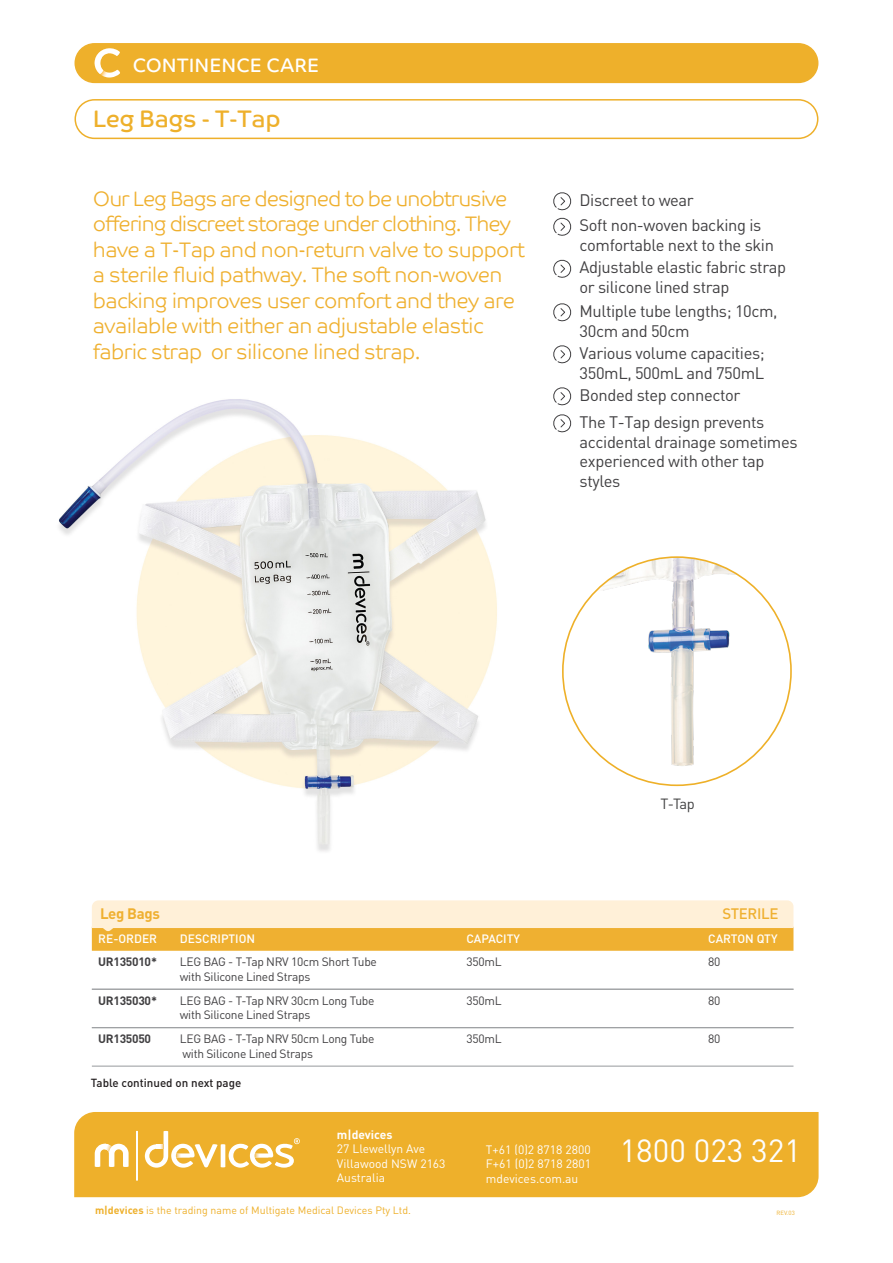
<style>
.page{position:relative;width:893px;height:1263px;background:#fff}
.page>*{position:absolute;margin:0;border:0;box-sizing:border-box;transform-origin:0 0}
.t1{font:31.65px "DIN Pro";color:#fdfefe}
.t2{font:24px "Co Text";letter-spacing:-.025em;color:#eeb02b}
.t3{font:300 21px/25.5px "Co Text";letter-spacing:-.03em;color:#efb02f}
.t4{font:19.5px "Co Text";color:#fff}
.t5{font:16.5px/22.2px "DIN Pro";letter-spacing:-.025em;color:#414042}
.t6{font:700 15px "DIN Pro";letter-spacing:-.025em;color:#efb031}
.t7{font:500 15px "DIN Pro";letter-spacing:-.025em;color:#efb031}
.t8{font:14.7px "DIN Pro";color:#414142}
.t9{font:12px/14.4px "DIN Pro";letter-spacing:-.025em;color:#414042}
.t10{font:12px/14.5px "DIN Pro";color:#fffefe}
.t11{font:500 12px "DIN Pro";color:#fff}
.t12{font:700 12px "DIN Pro";letter-spacing:-.025em;color:#414042}
.t13{font:700 12px "DIN Pro";color:#fffefe}
.t14{font:500 11.7px "DIN Pro";color:#231f20}
.t15{font:10.5px "DIN Pro";color:#eeb02b}
.t16{font:6px "DIN Pro";color:#eeb02b}
.s1{font-weight:700}
</style>
<div class="page">
<img style="left:59px;top:399px;width:504px;height:453px">
<img style="left:563px;top:559px;width:228px;height:226px">
<svg style="left:92px;top:900px;width:701px;height:51px;background:#f7d38e"></svg>
<hr style="left:92px;top:989px;width:701px;height:1px;background:#9d9fa2">
<hr style="left:92px;top:1065px;width:701px;height:2px;background:#9d9fa2">
<hr style="left:92px;top:1027px;width:701px;height:1px;background:#9d9fa2">
<svg style="left:553px;top:192px;width:19px;height:44px"></svg>
<svg style="left:553px;top:259px;width:19px;height:19px"></svg>
<svg style="left:553px;top:303px;width:19px;height:19px"></svg>
<svg style="left:553px;top:345px;width:19px;height:19px"></svg>
<svg style="left:553px;top:387px;width:19px;height:19px"></svg>
<svg style="left:553px;top:413px;width:19px;height:20px"></svg>
<div style="left:75px;top:44px;width:743px;height:38px;background:#eeb02b;border-radius:19px"></div>
<div style="left:74px;top:43px;width:744px;height:40px;border:2px solid #eeb02b;border-radius:19px"></div>
<div style="left:74px;top:99px;width:744px;height:40px;border:2px solid #eeb02b;border-radius:19px"></div>
<svg style="left:94px;top:48px;width:26px;height:30px"></svg>
<div style="left:74px;top:1112px;width:745px;height:85px;background:#eeb02b"></div>
<svg style="left:95px;top:1144px;width:34px;height:23px"></svg>
<svg style="left:136px;top:1131px;width:2px;height:50px"></svg>
<svg style="left:145px;top:1131px;width:155px;height:37px"></svg>
<p class="t4" style="left:133px;top:54px;width:188px">CONTINENCE CARE</p>
<h2 class="t2" style="left:93px;top:105px;width:189px">Leg Bags - T-Tap</h2>
<p class="t3" style="left:93px;top:186px;width:433px">Our Leg Bags are designed to be unobtrusive offering discreet storage under clothing. They have a T-Tap and non-return valve to support a sterile fluid pathway. The soft non-woven backing improves user comfort and they are available with either an adjustable elastic fabric strap or silicone lined strap.</p>
<p class="t5" style="left:580px;top:186px;width:183px;line-height:25.5px">Discreet to wear<br>Soft non-woven backing is</p>
<p class="t5" style="left:580px;top:233px;width:208px">comfortable next to the skin<br>Adjustable elastic fabric strap</p>
<p class="t5" style="left:580px;top:274px;width:200px;line-height:23.7px">or silicone lined strap<br>Multiple tube lengths; 10cm,</p>
<p class="t5" style="left:580px;top:318px;width:187px">30cm and 50cm<br>Various volume capacities;</p>
<p class="t5" style="left:580px;top:360px;width:186px">350mL, 500mL and 750mL<br>Bonded step connector</p>
<p class="t5" style="left:580px;top:411px;width:219px;line-height:19.8px">The T-Tap design prevents accidental drainage sometimes experienced with other tap styles</p>
<p class="t8" style="left:661px;top:792px;width:36px">T-Tap</p>
<p class="t6" style="left:100px;top:902px;width:61px">Leg Bags</p>
<p class="t7" style="left:722px;top:902px;width:57px">STERILE</p>
<p class="t11" style="left:98px;top:930px;width:60px">RE-ORDER</p>
<p class="t11" style="left:180px;top:930px;width:77px">DESCRIPTION</p>
<p class="t11" style="left:466px;top:930px;width:55px">CAPACITY</p>
<p class="t11" style="left:708px;top:930px;width:71px">CARTON QTY</p>
<p class="t12" style="left:98px;top:952px;width:60px">UR135010*</p>
<p class="t9" style="left:180px;top:954px;width:199px">LEG BAG - T-Tap NRV 10cm Short Tube with Silicone Lined Straps</p>
<p class="t9" style="left:466px;top:954px;width:37px">350mL</p>
<p class="t9" style="left:708px;top:954px;width:14px">80</p>
<p class="t12" style="left:98px;top:991px;width:60px">UR135030*</p>
<p class="t9" style="left:180px;top:992px;width:196px">LEG BAG - T-Tap NRV 30cm Long Tube with Silicone Lined Straps</p>
<p class="t9" style="left:466px;top:992px;width:37px">350mL</p>
<p class="t9" style="left:708px;top:992px;width:14px">80</p>
<p class="t12" style="left:98px;top:1029px;width:54px">UR135050</p>
<p class="t9" style="left:180px;top:1031px;width:196px">LEG BAG - T-Tap NRV 50cm Long Tube with Silicone Lined Straps</p>
<p class="t9" style="left:466px;top:1031px;width:37px">350mL</p>
<p class="t9" style="left:708px;top:1031px;width:14px">80</p>
<p class="t14" style="left:91px;top:1074px;width:152px">Table continued on next page</p>
<p class="t13" style="left:337px;top:1125px;width:57px">m|devices</p>
<p class="t10" style="left:337px;top:1141px;width:110px">27 Llewellyn Ave<br>Villawood NSW 2163<br>Australia</p>
<p class="t10" style="left:486px;top:1141px;width:107px;text-align:justify">T+61 (0)2 8718 2800<br>F+61 (0)2 8718 2801 mdevices.com.au</p>
<h1 class="t1" style="left:620px;top:1126px;width:183px">1800 023 321</h1>
<p class="t16" style="left:777px;top:1208px;width:20px">REV.03</p>
<p class="t15" style="left:95px;top:1203px;width:317px"><span class="s1">m|devices</span> is the trading name of Multigate Medical Devices Pty Ltd.</p>
</div>
